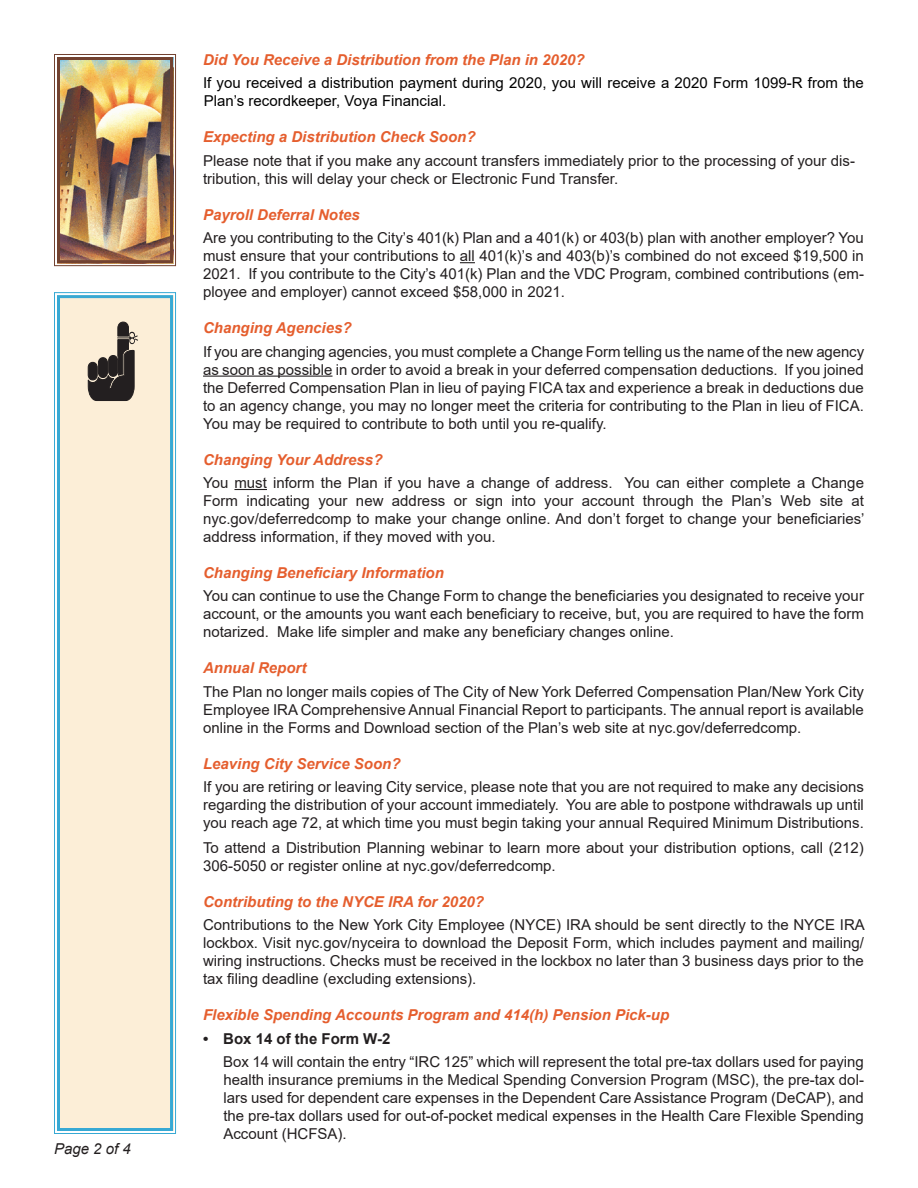
<style>
.page{position:relative;width:918px;height:1188px;background:#fff}
.page>*{position:absolute;margin:0;border:0;box-sizing:border-box;transform-origin:0 0}
.Body_text{font:15px/18px "Arial";color:#231f20;text-align:justify}
.Inside_-_Body_Text{font:15px/18px "Arial";color:#231f20;text-align:justify}
.Inside_-_Subhead1{font:15px/18px "Arial";color:#231f20;text-align:justify}
.Sub-title{font:italic 700 15px "Arial";color:#e55e2e}
.Body_text-2{font:15px/18px "Arial";color:#000}
.Body_text-3{font:700 15px "Arial";color:#231f20}
.Body_text-4{font:italic 700 15px "Arial";color:#e55e2e}
.Body_Text{font:italic 15px "Arial";color:#231f20}
</style>
<div class="page">
<img style="left:54px;top:54px;width:122px;height:213px">
<div style="left:57px;top:57px;width:116px;height:206px;border:3px solid #724231"></div>
<div style="left:54px;top:292px;width:122px;height:842px;background:#fceed7"></div>
<div style="left:57px;top:295px;width:116px;height:836px;border:3px solid #37a9d4"></div>
<svg style="left:460px;top:262px;width:15px;height:1px"></svg>
<hr style="left:203px;top:376px;width:130px;height:1px;background:#231f20">
<hr style="left:234px;top:489px;width:33px;height:1px;background:#231f20">
<svg style="left:88px;top:320px;width:50px;height:81px"></svg>
<p class="Body_Text" style="left:54px;top:1139px;width:78px">Page 2 of 4</p>
<p class="Sub-title" style="left:203px;top:50px;width:383px">Did You Receive a Distribution from the Plan in 2020?</p>
<p class="Body_text-2" style="left:203px;top:74px;width:662px">If you received a distribution payment during 2020, you will receive a 2020 Form 1099-R from the<br>Plan’s recordkeeper, Voya Financial.</p>
<p class="Sub-title" style="left:203px;top:127px;width:274px">Expecting a Distribution Check Soon?</p>
<p class="Body_text" style="left:203px;top:151px;width:653px">Please note that if you make any account transfers immediately prior to the processing of your dis&shy;tribution, this will delay your check or Electronic Fund Transfer.</p>
<p class="Sub-title" style="left:203px;top:204px;width:158px">Payroll Deferral Notes</p>
<p class="Body_text" style="left:203px;top:229px;width:662px">Are you contributing to the City’s 401(k) Plan and a 401(k) or 403(b) plan with another employer? You must ensure that your contributions to all 401(k)’s and 403(b)’s combined do not exceed $19,500 in 2021. If you contribute to the City’s 401(k) Plan and the VDC Program, combined contributions (em&shy;ployee and employer) cannot exceed $58,000 in 2021.</p>
<p class="Body_text-4" style="left:203px;top:318px;width:150px">Changing Agencies?</p>
<p class="Body_text" style="left:203px;top:342px;width:663px">If you are changing agencies, you must complete a Change Form telling us the name of the new agency as soon as possible in order to avoid a break in your deferred compensation deductions. If you joined the Deferred Compensation Plan in lieu of paying FICA tax and experience a break in deductions due to an agency change, you may no longer meet the criteria for contributing to the Plan in lieu of FICA.<br>You may be required to contribute to both until you re-qualify.</p>
<p class="Sub-title" style="left:203px;top:449px;width:181px">Changing Your Address?</p>
<p class="Inside_-_Body_Text" style="left:203px;top:474px;width:663px">You must inform the Plan if you have a change of address. You can either complete a Change Form indicating your new address or sign into your account through the Plan’s Web site at nyc.gov/deferredcomp to make your change online. And don’t forget to change your beneficiaries’ address information, if they moved with you.</p>
<p class="Sub-title" style="left:203px;top:563px;width:242px">Changing Beneficiary Information</p>
<p class="Inside_-_Body_Text" style="left:203px;top:587px;width:662px">You can continue to use the Change Form to change the beneficiaries you designated to receive your account, or the amounts you want each beneficiary to receive, but, you are required to have the form notarized. Make life simpler and make any beneficiary changes online.</p>
<p class="Sub-title" style="left:203px;top:658px;width:105px">Annual Report</p>
<p class="Inside_-_Body_Text" style="left:203px;top:682px;width:662px">The Plan no longer mails copies of The City of New York Deferred Compensation Plan/New York City Employee IRA Comprehensive Annual Financial Report to participants. The annual report is available online in the Forms and Download section of the Plan’s web site at nyc.gov/deferredcomp.</p>
<p class="Sub-title" style="left:203px;top:753px;width:199px">Leaving City Service Soon?</p>
<p class="Body_text" style="left:203px;top:778px;width:662px">If you are retiring or leaving City service, please note that you are not required to make any decisions regarding the distribution of your account immediately. You are able to postpone withdrawals up until you reach age 72, at which time you must begin taking your annual Required Minimum Distributions.</p>
<p class="Body_text" style="left:203px;top:839px;width:662px">To attend a Distribution Planning webinar to learn more about your distribution options, call (212)<br>306-5050 or register online at nyc.gov/deferredcomp.</p>
<p class="Sub-title" style="left:203px;top:892px;width:283px">Contributing to the NYCE IRA for 2020?</p>
<p class="Inside_-_Subhead1" style="left:203px;top:916px;width:663px">Contributions to the New York City Employee (NYCE) IRA should be sent directly to the NYCE IRA lockbox. Visit nyc.gov/nyceira to download the Deposit Form, which includes payment and mailing/ wiring instructions. Checks must be received in the lockbox no later than 3 business days prior to the tax filing deadline (excluding extensions).</p>
<p class="Sub-title" style="left:203px;top:1005px;width:468px">Flexible Spending Accounts Program and 414(h) Pension Pick-up</p>
<p class="Body_text-3" style="left:203px;top:1028px;width:189px">• Box 14 of the Form W-2</p>
<p class="Body_text" style="left:223px;top:1053px;width:642px">Box 14 will contain the entry “IRC 125” which will represent the total pre-tax dollars used for paying health insurance premiums in the Medical Spending Conversion Program (MSC), the pre-tax dol&shy;lars used for dependent care expenses in the Dependent Care Assistance Program (DeCAP), and the pre-tax dollars used for out-of-pocket medical expenses in the Health Care Flexible Spending Account (HCFSA).</p>
</div>
